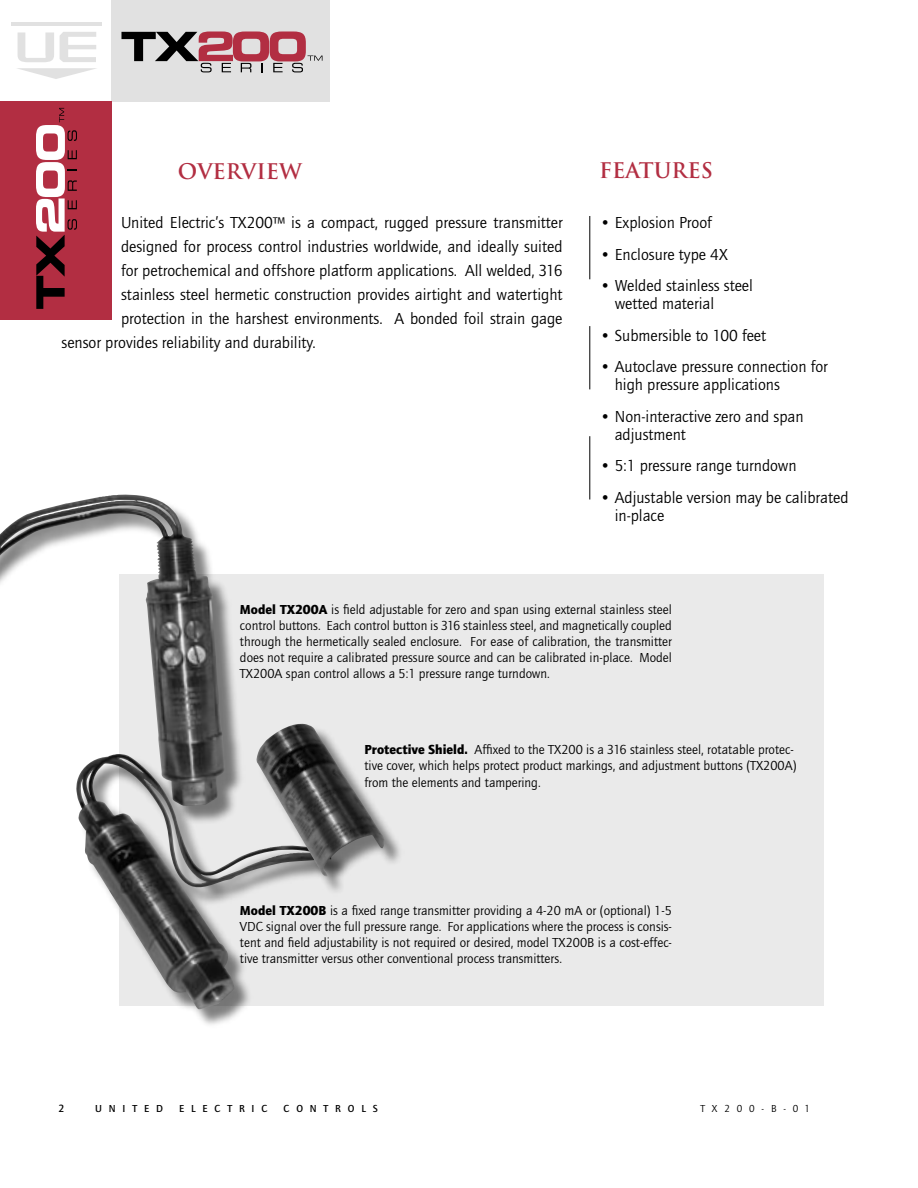
<style>
.page{position:relative;width:918px;height:1188px;background:#fff}
.page>*{position:absolute;margin:0;border:0;box-sizing:border-box;transform-origin:0 0}
.t1{font:700 21px "Trajan";color:#b22e42}
.t2{font:16.5px/18px "Quay Sans ITC";color:#000}
.t3{font:13.5px/16.2px "Quay Sans ITC";color:#000;text-align:justify}
.t4{font:10.8px "Quay Sans Md ITC";color:#000}
.t5{font:10.5px "Quay Sans Md ITC";letter-spacing:.65em;color:#000}
.t6{font:10.5px "Quay Sans ITC";letter-spacing:.65em;color:#000}
.s1{font-weight:900}
</style>
<div class="page">
<div style="left:111px;top:0;width:218px;height:102px;background:#e1e1e1"></div>
<svg style="left:18px;top:32px;width:36px;height:30px"></svg>
<hr style="left:11px;top:23px;width:91px;height:3px;background:#e1e1e1">
<svg style="left:17px;top:68px;width:79px;height:11px"></svg>
<svg style="left:60px;top:32px;width:36px;height:30px"></svg>
<svg style="left:121px;top:31px;width:201px;height:41px"></svg>
<svg style="left:589px;top:216px;width:1px;height:284px"></svg>
<div style="left:119px;top:574px;width:704px;height:432px;background:#eaeaea"></div>
<div style="left:0;top:101px;width:112px;height:219px;background:#b22e42"></div>
<svg style="left:36px;top:108px;width:41px;height:201px"></svg>
<div style="left:0;top:495px;width:245px;height:332px;background:#000;opacity:.5"></div>
<img style="left:118px;top:494px;width:107px;height:260px">
<div style="left:76px;top:755px;width:275px;height:275px;background:#000;opacity:.5"></div>
<img style="left:76px;top:754px;width:255px;height:255px">
<div style="left:257px;top:724px;width:148px;height:172px;background:#000;opacity:.5"></div>
<img style="left:256px;top:723px;width:129px;height:154px">
<h1 class="t1" style="left:178px;top:158px;width:126px">OVERVIEW</h1>
<h1 class="t1" style="left:599px;top:157px;width:115px">FEATURES</h1>
<p class="t2" style="left:600px;top:214px;width:114px">• Explosion Proof</p>
<p class="t2" style="left:600px;top:246px;width:130px">• Enclosure type 4X</p>
<p class="t2" style="left:615px;top:277px;width:140px;text-indent:-15px">• Welded stainless steel wetted material</p>
<p class="t2" style="left:600px;top:327px;width:168px">• Submersible to 100 feet</p>
<p class="t2" style="left:615px;top:358px;width:215px;text-indent:-15px">• Autoclave pressure connection for high pressure applications</p>
<p class="t2" style="left:615px;top:408px;width:190px;text-indent:-15px">• Non-interactive zero and span adjustment</p>
<p class="t2" style="left:600px;top:457px;width:198px">• 5:1 pressure range turndown</p>
<p class="t2" style="left:615px;top:489px;width:235px;text-indent:-15px">• Adjustable version may be calibrated in-place</p>
<p class="t2" style="left:121px;top:214px;width:443px">United Electric’s TX200™ is a compact, rugged pressure transmitter</p>
<p class="t2" style="left:121px;top:238px;width:443px">designed for process control industries worldwide, and ideally suited</p>
<p class="t2" style="left:121px;top:262px;width:443px">for petrochemical and offshore platform applications. All welded, 316</p>
<p class="t2" style="left:121px;top:286px;width:443px">stainless steel hermetic construction provides airtight and watertight</p>
<p class="t2" style="left:121px;top:310px;width:443px">protection in the harshest environments. A bonded foil strain gage</p>
<p class="t2" style="left:61px;top:334px;width:256px">sensor provides reliability and durability.</p>
<p class="t3" style="left:240px;top:601px;width:433px"><span class="s1">Model TX200A</span> is field adjustable for zero and span using external stainless steel control buttons. Each control button is 316 stainless steel, and magnetically coupled through the hermetically sealed enclosure. For ease of calibration, the transmitter does not require a calibrated pressure source and can be calibrated in-place. Model TX200A span control allows a 5:1 pressure range turndown.</p>
<p class="t3" style="left:364px;top:742px;width:434px;text-align:left"><span class="s1">Protective Shield.</span> Affixed to the TX200 is a 316 stainless steel, rotatable protec&shy;tive cover, which helps protect product markings, and adjustment buttons (TX200A) from the elements and tampering.</p>
<p class="t3" style="left:240px;top:902px;width:434px"><span class="s1">Model TX200B</span> is a fixed range transmitter providing a 4-20 mA or (optional) 1-5<br>VDC signal over the full pressure range. For applications where the process is consis&shy;tent and field adjustability is not required or desired, model TX200B is a cost-effec&shy;tive transmitter versus other conventional process transmitters.</p>
<p class="t4" style="left:59px;top:1103px;width:7px">2</p>
<p class="t5" style="left:95px;top:1103px;width:69px">UNITED</p>
<p class="t5" style="left:179px;top:1103px;width:90px">ELECTRIC</p>
<p class="t5" style="left:284px;top:1103px;width:96px">CONTROLS</p>
<p class="t6" style="left:701px;top:1103px;width:111px">TX200-B-01</p>
</div>
